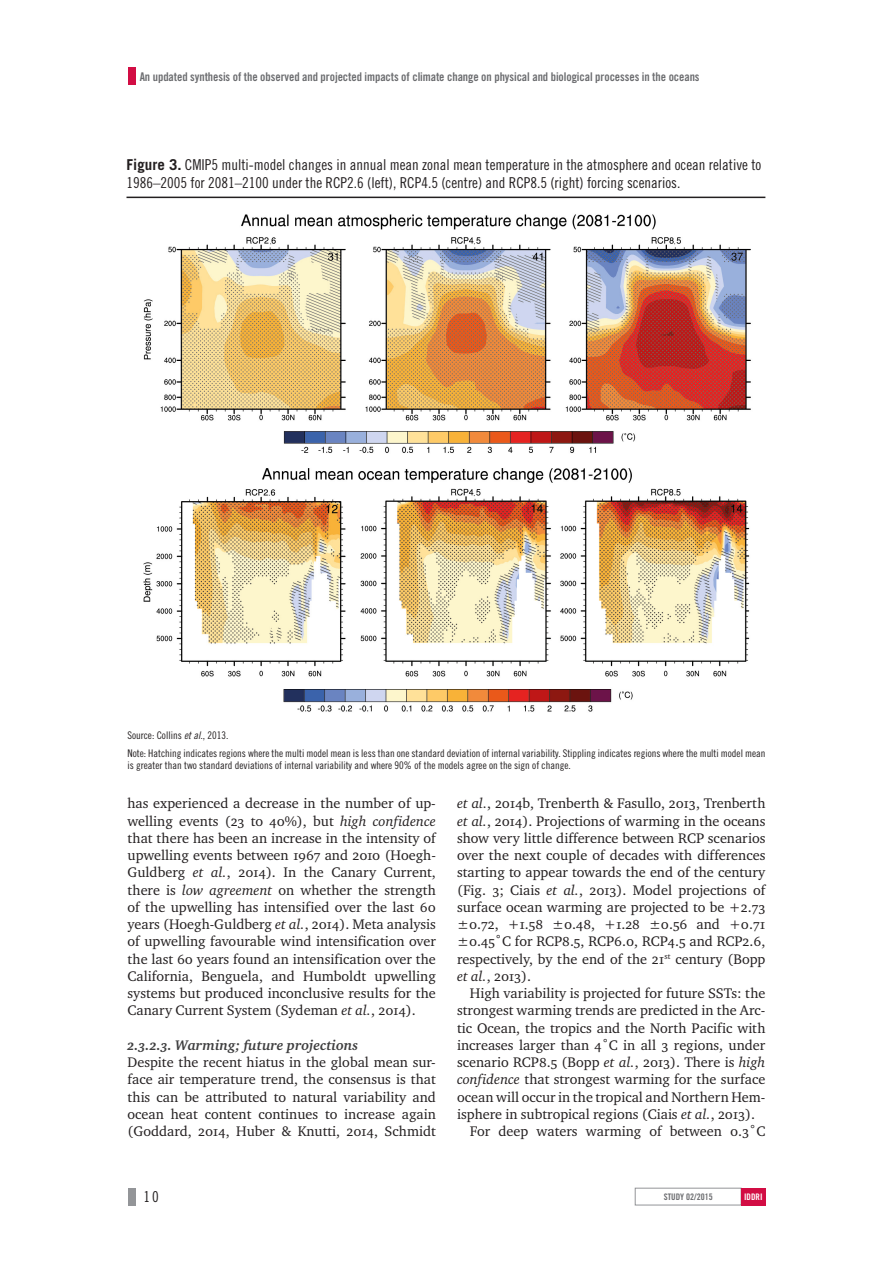
<style>
.page{position:relative;width:893px;height:1263px;background:#fff}
.page>*{position:absolute;margin:0;border:0;box-sizing:border-box;transform-origin:0 0}
.t1{font:15px/18px "Trade Gothic LT Std Cn 18";color:#231f20}
.t2{font:14.25px/17.2px "Charter ITC";color:#231f20;text-align:justify}
.t3{font:italic 700 14.25px "Charter ITC";color:#3e3e3f}
.t4{font:12px "Trade Gothic LT Std Bd Cn 20";letter-spacing:-.005em;color:#6c6d70}
.t5{font:10.5px/17.2px "Trade Gothic LT Std Cn 18";color:#231f20}
.t6{font:9px "Trade Gothic LT Std Bd Cn 20";color:#6c6d70}
.t7{font:9px "Trade Gothic LT Std Bd Cn 20";color:#fff}
.s1{font-family:"Trade Gothic LT Std";font-weight:700}
.s2{font-family:"Trade Gothic LT Std Cn 18 Obl"}
.s3{font-style:italic}
</style>
<div class="page">
<div style="left:128px;top:68px;width:8px;height:17px;background:#d20d44"></div>
<div style="left:635px;top:1188px;width:106px;height:17px;border:1px solid #939598"></div>
<div style="left:741px;top:1188px;width:24px;height:17px;background:#d20d44"></div>
<div style="left:128px;top:1188px;width:8px;height:17px;background:#939598"></div>
<img style="left:143px;top:214px;width:608px;height:498px">
<hr style="left:126px;top:197px;width:639px;height:1px;background:#231f20">
<p class="t4" style="left:140px;top:69px;width:561px">An updated synthesis of the observed and projected impacts of climate change on physical and biological processes in the oceans</p>
<p class="t1" style="left:126px;top:156px;width:636px"><span class="s1">Figure 3.</span> CMIP5 multi-model changes in annual mean zonal mean temperature in the atmosphere and ocean relative to<br>1986–2005 for 2081–2100 under the RCP2.6 (left), RCP4.5 (centre) and RCP8.5 (right) forcing scenarios.</p>
<p class="t5" style="left:128px;top:727px;width:639px">Source: Collins <span class="s2">et al.</span>, 2013.<br>Note: Hatching indicates regions where the multi model mean is less than one standard deviation of internal variability. Stippling indicates regions where the multi model mean</p>
<p class="t5" style="left:128px;top:756px;width:445px">is greater than two standard deviations of internal variability and where 90% of the models agree on the sign of change.</p>
<p class="t2" style="left:128px;top:795px;width:310px">has experienced a decrease in the number of up&shy;welling events (23 to 40%), but <span class="s3">high confidence </span>that there has been an increase in the intensity of upwelling events between 1967 and 2010 (Hoegh-Guldberg <span class="s3">et al.</span>, 2014). In the Canary Current, there is <span class="s3">low agreement</span> on whether the strength of the upwelling has intensified over the last 60 years (Hoegh-Guldberg <span class="s3">et al.</span>, 2014). Meta analysis of upwelling favourable wind intensification over the last 60 years found an intensification over the California, Benguela, and Humboldt upwelling systems but produced inconclusive results for the Canary Current System (Sydeman <span class="s3">et al.</span>, 2014).</p>
<p class="t3" style="left:128px;top:1036px;width:232px">2.3.2.3. Warming; future projections</p>
<p class="t2" style="left:128px;top:1054px;width:310px">Despite the recent hiatus in the global mean sur&shy;face air temperature trend, the consensus is that this can be attributed to natural variability and ocean heat content continues to increase again (Goddard, 2014, Huber &amp; Knutti, 2014, Schmidt</p>
<p class="t2" style="left:457px;top:795px;width:310px"><span class="s3">et al.</span>, 2014b, Trenberth &amp; Fasullo, 2013, Trenberth <span class="s3">et al.</span>, 2014). Projections of warming in the oceans show very little difference between RCP scenarios over the next couple of decades with differences starting to appear towards the end of the century (Fig. 3; Ciais <span class="s3">et al.</span>, 2013). Model projections of surface ocean warming are projected to be +2.73 ±0.72, +1.58 ±0.48, +1.28 ±0.56 and +0.71 ±0.45˚C for RCP8.5, RCP6.0, RCP4.5 and RCP2.6, respectively, by the end of the 21<sup>st</sup> century (Bopp <span class="s3">et al.</span>, 2013).</p>
<p class="t2" style="left:470px;top:985px;width:297px">High variability is projected for future SSTs: the</p>
<p class="t2" style="left:457px;top:1002px;width:310px">strongest warming trends are predicted in the Arc-</p>
<p class="t2" style="left:457px;top:1019px;width:310px">tic Ocean, the tropics and the North Pacific with</p>
<p class="t2" style="left:457px;top:1036px;width:310px">increases larger than 4˚C in all 3 regions, under</p>
<p class="t2" style="left:457px;top:1054px;width:310px">scenario RCP8.5 (Bopp <span class="s3">et al.</span>, 2013). There is <span class="s3">high</span></p>
<p class="t2" style="left:457px;top:1071px;width:310px"><span class="s3">confidence</span> that strongest warming for the surface</p>
<p class="t2" style="left:457px;top:1088px;width:310px">ocean will occur in the tropical and Northern Hem-</p>
<p class="t2" style="left:457px;top:1105px;width:299px">isphere in subtropical regions (Ciais <span class="s3">et al.</span>, 2013).</p>
<p class="t2" style="left:470px;top:1123px;width:297px">For deep waters warming of between 0.3˚C</p>
<p class="t1" style="left:143px;top:1188px;width:17px">10</p>
<p class="t6" style="left:664px;top:1191px;width:50px">STUDY 02/2015</p>
<p class="t7" style="left:744px;top:1191px;width:20px">IDDRI</p>
</div>
